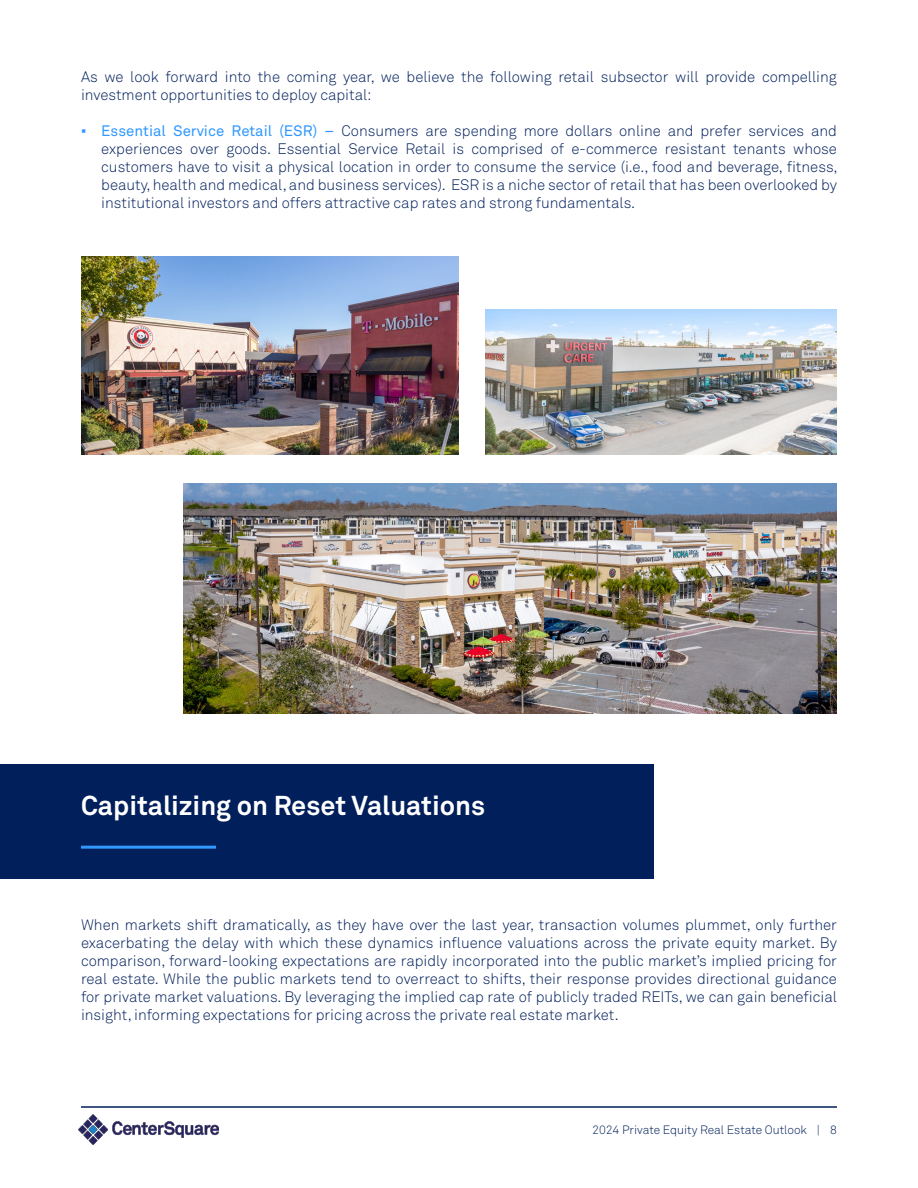
<style>
.page{position:relative;width:918px;height:1188px;background:#fff}
.page>*{position:absolute;margin:0;border:0;box-sizing:border-box;transform-origin:0 0}
.t1{font:700 27px "Akkurat Pro";color:#fff}
.t2{font:15px/18px "Akkurat Light Pro";color:#001f5b;text-align:justify}
.t3{font:12px "Akkurat Light Pro";color:#001f5b}
.s1{font-family:"Arial";color:#3098ff}
.s2{font-family:"Akkurat Pro";color:#3098ff}
</style>
<div class="page">
<img style="left:78px;top:1115px;width:141px;height:29px">
<hr style="left:81px;top:1106px;width:756px;height:2px;background:#001f5b">
<img style="left:184px;top:484px;width:653px;height:230px">
<div style="left:0;top:764px;width:653px;height:114px;background:#001f5b"></div>
<hr style="left:81px;top:846px;width:135px;height:3px;background:#3098ff">
<img style="left:81px;top:257px;width:378px;height:198px">
<img style="left:486px;top:309px;width:351px;height:146px">
<p class="t2" style="left:81px;top:68px;width:757px">As we look forward into the coming year, we believe the following retail subsector will provide compelling investment opportunities to deploy capital:</p>
<p class="t2" style="left:101px;top:122px;width:738px;text-indent:-20px"><span class="s1">▪</span> <span class="s2">Essential Service Retail (ESR) –</span> Consumers are spending more dollars online and prefer services and experiences over goods. Essential Service Retail is comprised of e-commerce resistant tenants whose customers have to visit a physical location in order to consume the service (i.e., food and beverage, fitness, beauty, health and medical, and business services). ESR is a niche sector of retail that has been overlooked by institutional investors and offers attractive cap rates and strong fundamentals.</p>
<p class="t1" style="left:81px;top:789px;width:406px">Capitalizing on Reset Valuations</p>
<p class="t2" style="left:81px;top:916px;width:758px">When markets shift dramatically, as they have over the last year, transaction volumes plummet, only further exacerbating the delay with which these dynamics influence valuations across the private equity market. By comparison, forward-looking expectations are rapidly incorporated into the public market’s implied pricing for real estate. While the public markets tend to overreact to shifts, their response provides directional guidance for private market valuations. By leveraging the implied cap rate of publicly traded REITs, we can gain beneficial insight, informing expectations for pricing across the private real estate market.</p>
<p class="t3" style="left:592px;top:1123px;width:216px">2024 Private Equity Real Estate Outlook</p>
<p class="t3" style="left:817px;top:1123px;width:22px">| 8</p>
</div>
